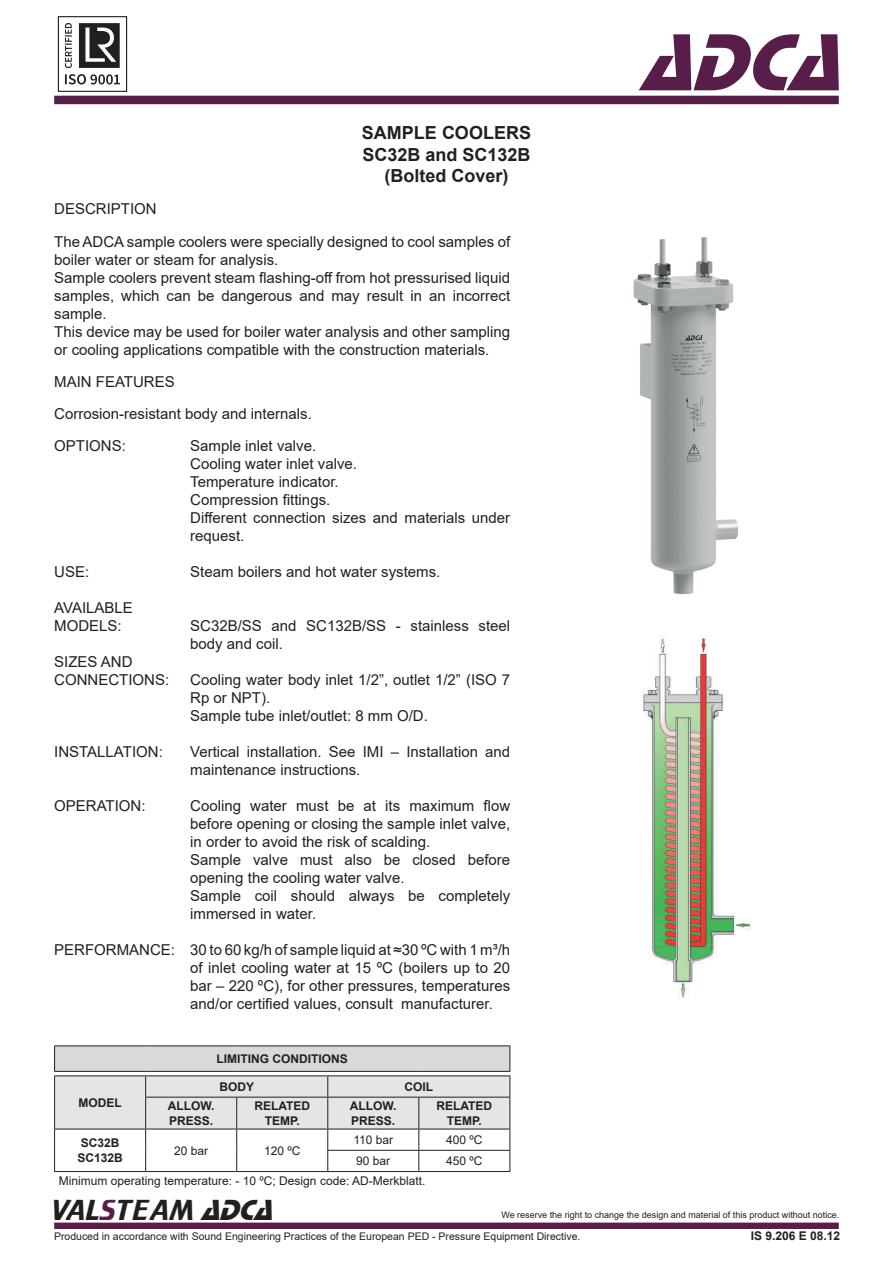
<style>
.page{position:relative;width:893px;height:1263px;background:#fff}
.page>*{position:absolute;margin:0;border:0;box-sizing:border-box;transform-origin:0 0}
.t1{font:italic 84px "Stop D";color:#581d49}
.t2{font:30px "Trekker";color:#231f20}
.t3{font:700 18px/21.6px "Arial";color:#231f20;text-align:center}
.t4{font:15px/18px "Arial";color:#231f20}
.t5{font:700 12px/14.4px "Arial";color:#231f20}
.t6{font:12px "Arial";color:#231f20}
.t7{font:10.5px "Arial";color:#231f20}
.t8{font:9px "Arial";color:#231f20}
.s1{color:#581d49}
.s2{font-family:"Stop D";font-style:italic}
</style>
<div class="page">
<div style="left:54px;top:96px;width:785px;height:8px;background:#561d4a"></div>
<div style="left:54px;top:1222px;width:785px;height:7px;background:#581d49;border:2px solid #581d49"></div>
<img style="left:57px;top:16px;width:71px;height:76px">
<img style="left:633px;top:237px;width:106px;height:357px">
<img style="left:643px;top:636px;width:108px;height:362px">
<hr style="left:54px;top:1045px;width:92px;height:1px;background:#231f20">
<hr style="left:146px;top:1045px;width:91px;height:1px;background:#231f20">
<hr style="left:237px;top:1045px;width:91px;height:1px;background:#231f20">
<hr style="left:328px;top:1045px;width:91px;height:1px;background:#231f20">
<hr style="left:419px;top:1045px;width:91px;height:1px;background:#231f20">
<hr style="left:54px;top:1171px;width:92px;height:1px;background:#231f20">
<hr style="left:146px;top:1171px;width:91px;height:1px;background:#231f20">
<hr style="left:237px;top:1171px;width:91px;height:1px;background:#231f20">
<svg style="left:54px;top:1046px;width:456px;height:125px"></svg>
<hr style="left:328px;top:1171px;width:91px;height:1px;background:#231f20">
<hr style="left:419px;top:1171px;width:91px;height:1px;background:#231f20">
<p class="t4" style="left:54px;top:200px;width:104px">DESCRIPTION</p>
<p class="t3" style="left:362px;top:122px;width:171px">SAMPLE COOLERS<br>SC32B and SC132B (Bolted Cover)</p>
<p class="t4" style="left:54px;top:232px;width:458px">The ADCA sample coolers were specially designed to cool samples of boiler water or steam for analysis.<br>Sample coolers prevent steam flashing-off from hot pressurised liquid samples, which can be dangerous and may result in an incorrect sample.<br>This device may be used for boiler water analysis and other sampling or cooling applications compatible with the construction materials.</p>
<p class="t4" style="left:54px;top:372px;width:122px">MAIN FEATURES</p>
<p class="t4" style="left:54px;top:405px;width:259px">Corrosion-resistant body and internals.</p>
<p class="t4" style="left:54px;top:437px;width:73px">OPTIONS:</p>
<p class="t4" style="left:54px;top:563px;width:37px">USE:</p>
<p class="t4" style="left:54px;top:599px;width:80px">AVAILABLE<br>MODELS:</p>
<p class="t4" style="left:54px;top:653px;width:117px">SIZES AND<br>CONNECTIONS:</p>
<p class="t4" style="left:54px;top:743px;width:110px">INSTALLATION:</p>
<p class="t4" style="left:54px;top:797px;width:93px">OPERATION:</p>
<p class="t4" style="left:54px;top:941px;width:122px">PERFORMANCE:</p>
<p class="t4" style="left:190px;top:437px;width:321px">Sample inlet valve.<br>Cooling water inlet valve.<br>Temperature indicator.<br>Compression fittings.<br>Different connection sizes and materials under request.</p>
<p class="t4" style="left:190px;top:563px;width:252px">Steam boilers and hot water systems.</p>
<p class="t4" style="left:190px;top:617px;width:321px">SC32B/SS and SC132B/SS - stainless steel body and coil.</p>
<p class="t4" style="left:190px;top:671px;width:321px">Cooling water body inlet 1/2”, outlet 1/2” (ISO 7<br>Rp or NPT).<br>Sample tube inlet/outlet: 8 mm O/D.</p>
<p class="t4" style="left:190px;top:743px;width:321px">Vertical installation. See IMI – Installation and maintenance instructions.</p>
<p class="t4" style="left:190px;top:797px;width:321px">Cooling water must be at its maximum flow before opening or closing the sample inlet valve, in order to avoid the risk of scalding.<br>Sample valve must also be closed before opening the cooling water valve.<br>Sample coil should always be completely immersed in water.</p>
<p class="t4" style="left:190px;top:941px;width:321px;text-align:justify">30 to 60 kg/h of sample liquid at ≈30 ºC with 1 m³/h of inlet cooling water at 15 ºC (boilers up to 20 bar – 220 ºC), for other pressures, temperatures and/or certified values, consult manufacturer.</p>
<p class="t5" style="left:217px;top:1052px;width:133px">LIMITING CONDITIONS</p>
<p class="t5" style="left:219px;top:1079px;width:36px">BODY</p>
<p class="t5" style="left:405px;top:1079px;width:30px">COIL</p>
<p class="t5" style="left:79px;top:1095px;width:45px">MODEL</p>
<p class="t5" style="left:168px;top:1099px;width:48px">ALLOW.<br>PRESS.</p>
<p class="t5" style="left:254px;top:1099px;width:57px;text-align:center">RELATED<br>TEMP.</p>
<p class="t5" style="left:350px;top:1099px;width:48px">ALLOW.<br>PRESS.</p>
<p class="t5" style="left:436px;top:1099px;width:57px;text-align:center">RELATED<br>TEMP.</p>
<p class="t6" style="left:353px;top:1131px;width:41px">110 bar</p>
<p class="t6" style="left:446px;top:1131px;width:38px">400 ºC</p>
<p class="t6" style="left:356px;top:1153px;width:36px">90 bar</p>
<p class="t6" style="left:446px;top:1153px;width:38px">450 ºC</p>
<p class="t6" style="left:59px;top:1172px;width:368px">Minimum operating temperature: - 10 ºC; Design code: AD-Merkblatt.</p>
<p class="t5" style="left:77px;top:1136px;width:47px">SC32B<br>SC132B</p>
<p class="t6" style="left:174px;top:1142px;width:36px">20 bar</p>
<p class="t6" style="left:264px;top:1142px;width:38px">120 ºC</p>
<h1 class="t1" style="left:640px;top:14px;width:227px">ADCA</h1>
<h2 class="t2" style="left:51px;top:1193px;width:232px">VAL<span class="s1">S</span>TEAM <span class="s2">ADCA</span></h2>
<p class="t8" style="left:501px;top:1209px;width:340px">We reserve the right to change the design and material of this product without notice.</p>
<p class="t7" style="left:54px;top:1229px;width:528px">Produced in accordance with Sound Engineering Practices of the European PED - Pressure Equipment Directive.</p>
<p class="t5" style="left:751px;top:1228px;width:91px">IS 9.206 E 08.12</p>
</div>
